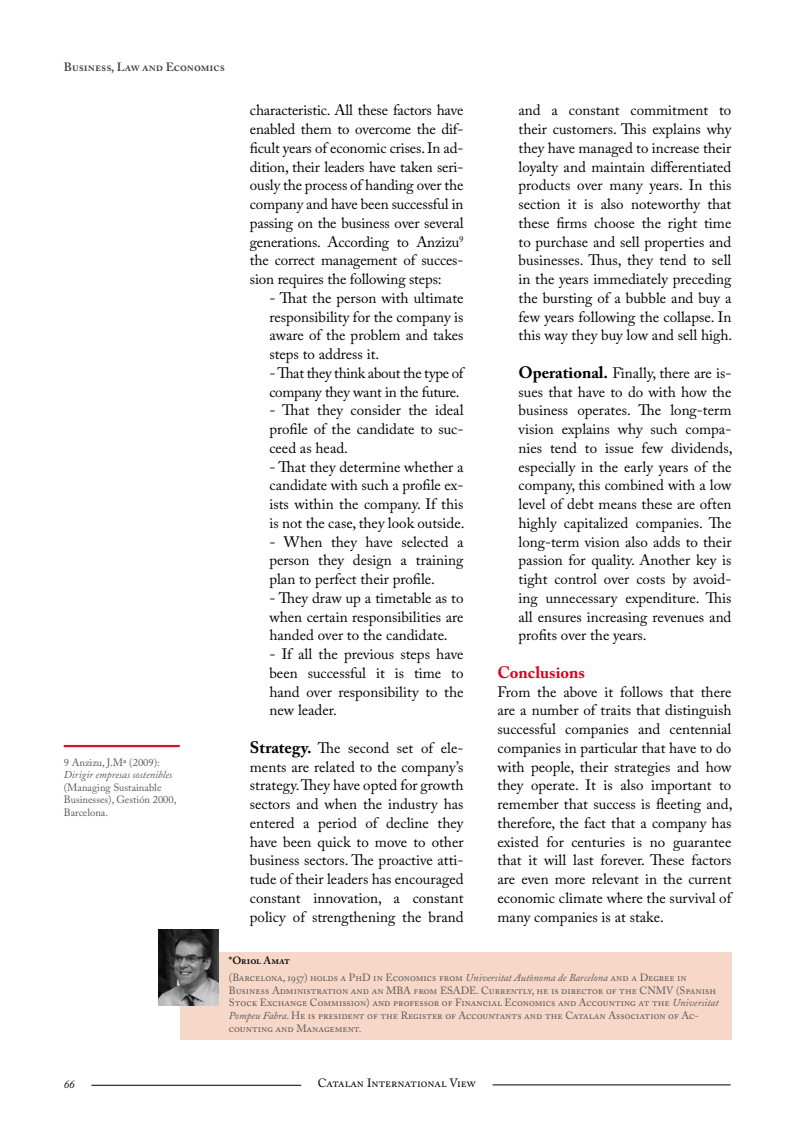
<style>
.page{position:relative;width:808px;height:1127px;background:#fff}
.page>*{position:absolute;margin:0;border:0;box-sizing:border-box;transform-origin:0 0}
.t1{font:700 16.5px "Adobe Caslon Pro";color:#d4021d}
.t2{font:15px/18.8px "Adobe Caslon Pro";color:#000;text-align:justify}
.t3{font:15px/18.8px "Adobe Caslon Pro";letter-spacing:-.02em;color:#000}
.t4{font:12px "Adobe Caslon Regular SC";color:#000}
.t5{font:12px "Adobe Caslon Semibold SC";color:#3e3d40}
.t6{font:italic 12px "Adobe Caslon Exp";color:#000}
.t7{font:10.5px/12.6px "Adobe Caslon Regular SC";color:#58585a}
.t8{font:10.5px/12.6px "Adobe Caslon Pro";color:#58585a}
.t9{font:italic 10.5px "Adobe Caslon Pro";color:#58585a}
.t10{font:10.5px "Adobe Caslon Semibold SC";color:#000}
.s1{font-weight:700;font-size:16.5px}
.s2{font-family:"Adobe Caslon";font-style:italic}
</style>
<div class="page">
<div style="left:180px;top:952px;width:551px;height:87px;background:#f7d8c8"></div>
<hr style="left:492px;top:1084px;width:239px;height:1px;background:#000">
<hr style="left:91px;top:1085px;width:210px;height:1px;background:#000">
<img style="left:159px;top:930px;width:59px;height:75px">
<hr style="left:64px;top:745px;width:116px;height:1px;background:#d4021d">
<hr style="left:64px;top:746px;width:116px;height:1px;background:#d4021d">
<p class="t5" style="left:64px;top:60px;width:163px">Business, Law and Economics</p>
<p class="t8" style="left:64px;top:755px;width:98px">9 Anzizu, J.Mª (2009):</p>
<p class="t9" style="left:64px;top:768px;width:110px">Dirigir empresas sostenibles</p>
<p class="t8" style="left:64px;top:781px;width:114px">(Managing Sustainable<br>Businesses), Gestión 2000,<br>Barcelona.</p>
<p class="t2" style="left:250px;top:101px;width:215px">characteristic. All these factors have enabled them to overcome the dif&shy;ficult years of economic crises. In ad&shy;dition, their leaders have taken seri&shy;ously the process of handing over the company and have been successful in passing on the business over several generations. According to Anzizu<sup>9 </sup>the correct management of succes&shy;sion requires the following steps:</p>
<p class="t2" style="left:269px;top:288px;width:196px">- That the person with ultimate responsibility for the company is aware of the problem and takes steps to address it.</p>
<p class="t3" style="left:269px;top:363px;width:196px">- That they think about the type of company they want in the future.</p>
<p class="t2" style="left:269px;top:401px;width:196px">- That they consider the ideal profile of the candidate to suc&shy;ceed as head.</p>
<p class="t2" style="left:269px;top:457px;width:197px">- That they determine whether a candidate with such a profile ex&shy;ists within the company. If this is not the case, they look outside.</p>
<p class="t2" style="left:269px;top:532px;width:196px">- When they have selected a person they design a training plan to perfect their profile.</p>
<p class="t2" style="left:269px;top:588px;width:196px">- They draw up a timetable as to when certain responsibilities are handed over to the candidate.</p>
<p class="t2" style="left:269px;top:645px;width:196px">- If all the previous steps have been successful it is time to hand over responsibility to the new leader.</p>
<p class="t2" style="left:250px;top:738px;width:215px"><span class="s1">Strategy.</span> The second set of ele&shy;ments are related to the company’s strategy. They have opted for growth sectors and when the industry has entered a period of decline they have been quick to move to other business sectors. The proactive atti&shy;tude of their leaders has encouraged constant innovation, a constant policy of strengthening the brand</p>
<p class="t2" style="left:518px;top:101px;width:215px">and a constant commitment to their customers. This explains why they have managed to increase their loyalty and maintain differentiated products over many years. In this section it is also noteworthy that these firms choose the right time to purchase and sell properties and businesses. Thus, they tend to sell in the years immediately preceding the bursting of a bubble and buy a few years following the collapse. In this way they buy low and sell high.</p>
<p class="t2" style="left:518px;top:363px;width:215px"><span class="s1">Operational.</span> Finally, there are is&shy;sues that have to do with how the business operates. The long-term vision explains why such compa&shy;nies tend to issue few dividends, especially in the early years of the company, this combined with a low level of debt means these are often highly capitalized companies. The long-term vision also adds to their passion for quality. Another key is tight control over costs by avoid&shy;ing unnecessary expenditure. This all ensures increasing revenues and profits over the years.</p>
<p class="t1" style="left:497px;top:662px;width:89px">Conclusions</p>
<p class="t2" style="left:497px;top:682px;width:236px">From the above it follows that there are a number of traits that distinguish successful companies and centennial companies in particular that have to do with people, their strategies and how they operate. It is also important to remember that success is fleeting and, therefore, the fact that a company has existed for centuries is no guarantee that it will last forever. These factors are even more relevant in the current economic climate where the survival of many companies is at stake.</p>
<p class="t10" style="left:229px;top:954px;width:63px">*Oriol Amat</p>
<p class="t7" style="left:229px;top:971px;width:491px">(Barcelona, 1957) holds a PhD in Economics from <span class="s2">Universitat Autònoma de Barcelona</span> and a Degree in Business Administration and an MBA from ESADE. Currently, he is director of the CNMV (Spanish Stock Exchange Commission) and professor of Financial Economics and Accounting at the <span class="s2">Universitat Pompeu Fabra</span>. He is president of the Register of Accountants and the Catalan Association of Ac&shy;counting and Management.</p>
<p class="t6" style="left:64px;top:1079px;width:12px">66</p>
<p class="t4" style="left:318px;top:1075px;width:160px">Catalan International View</p>
</div>
